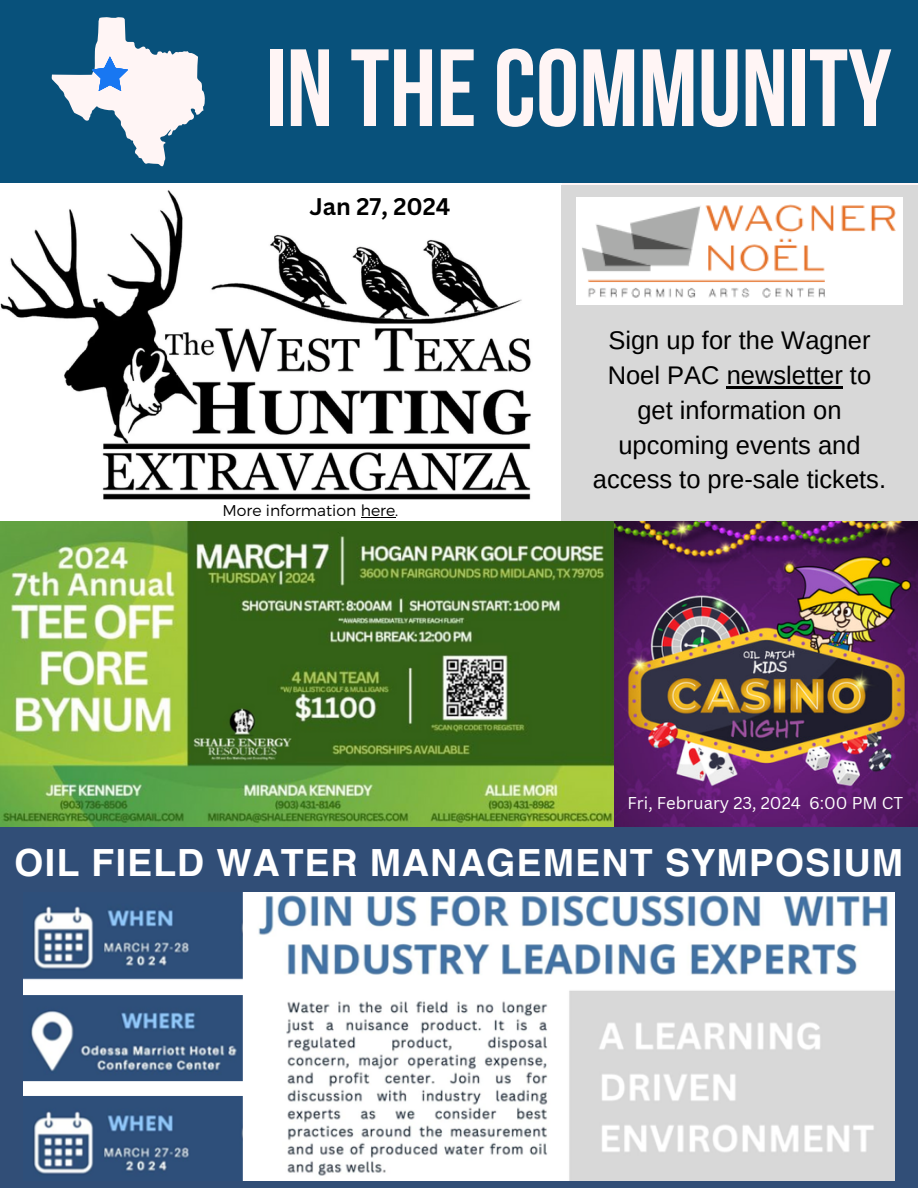
<style>
.page{position:relative;width:918px;height:1188px;background:#fff}
.page>*{position:absolute;margin:0;border:0;box-sizing:border-box;transform-origin:0 0}
.t1{font:109.5px "Bebas Neue Cyrillic";color:#fff5f5}
.t2{font:700 37.5px "Helvetica World";letter-spacing:.03em;color:#fff}
.t3{font:25.5px/34.8px "Arimo";color:#000;text-align:center}
.t4{font:700 23.4px "Canva Sans";color:#000}
.t5{font:16.65px "Canva Sans";color:#fff}
.t6{font:300 15.6px "Montserrat";color:#000}
</style>
<div class="page">
<img style="left:0;top:182px;width:561px;height:336px">
<hr style="left:361px;top:517px;width:34px;height:1px;background:#000">
<div style="left:0;top:0;width:918px;height:182px;background:#08517b"></div>
<svg style="left:51px;top:17px;width:154px;height:150px"></svg>
<img style="left:613px;top:521px;width:305px;height:306px">
<div style="left:561px;top:185px;width:357px;height:336px;background:#d8d8d8"></div>
<img style="left:576px;top:198px;width:327px;height:107px">
<hr style="left:727px;top:386px;width:116px;height:2px;background:#000">
<img style="left:0;top:521px;width:613px;height:306px">
<div style="left:0;top:828px;width:918px;height:360px;background:#314e77"></div>
<img style="left:24px;top:892px;width:870px;height:288px">
<p class="t1" style="left:266px;top:44px;width:627px">IN THECOMMUNITY</p>
<p class="t4" style="left:309px;top:190px;width:142px">Jan 27, 2024</p>
<p class="t6" style="left:222px;top:500px;width:177px">More information here.</p>
<p class="t3" style="left:593px;top:323px;width:295px">Sign up for the Wagner<br>Noel PAC newsletter to get information on upcoming events and access to pre-sale tickets.</p>
<p class="t5" style="left:628px;top:791px;width:277px">Fri, February 23, 2024 6:00 PM CT</p>
<p class="t2" style="left:14px;top:832px;width:891px">OIL FIELD WATER MANAGEMENT SYMPOSIUM</p>
</div>
